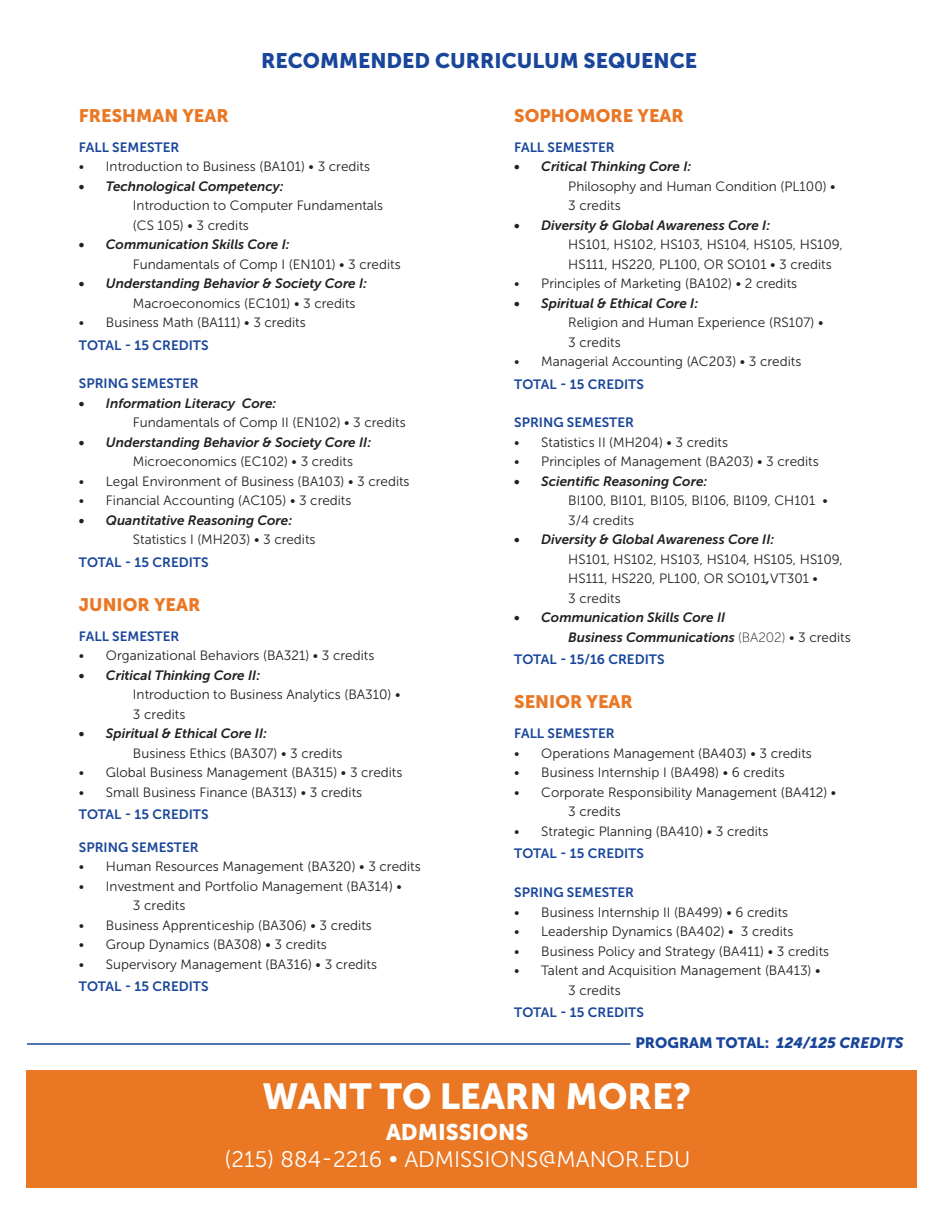
<style>
.page{position:relative;width:945px;height:1215px;background:#fff}
.page>*{position:absolute;margin:0;border:0;box-sizing:border-box;transform-origin:0 0}
.t1{font:36px "Museo Sans 900";color:#fff}
.t2{font:22.5px "Museo Sans 300";color:#fff}
.t3{font:22.5px "Museo Sans 900";color:#fff}
.t4{font:21px "Museo Sans 900";color:#19469a}
.t5{font:18px "Museo Sans 900";color:#ea7724}
.t6{font:italic 15px "Museo Sans 900";color:#19469a}
.t7{font:13.5px/19.5px "Museo Sans 300";color:#231f20}
.t8{font:italic 13.5px/19.5px "Museo Sans 700";color:#231f20}
.t9{font:13.5px "Museo Sans 700";color:#19469a}
.s1{font-family:"Museo Sans 700";font-style:italic}
.s2{font-family:"Museo Sans 300";font-style:normal}
.s3{font-family:"Museo Sans 100";font-style:normal}
.s4{font-style:normal}
</style>
<div class="page">
<hr style="left:27px;top:1043px;width:604px;height:2px;background:#19469a">
<div style="left:26px;top:1070px;width:891px;height:118px;background:#ea7724"></div>
<p class="t4" style="left:261px;top:48px;width:438px">RECOMMENDED CURRICULUM SEQUENCE</p>
<p class="t5" style="left:79px;top:105px;width:151px">FRESHMAN YEAR</p>
<p class="t9" style="left:79px;top:139px;width:102px">FALL SEMESTER</p>
<p class="t7" style="left:79px;top:157px;width:293px">• Introduction to Business (BA101) • 3 credits</p>
<p class="t7" style="left:133px;top:176px;width:252px;text-indent:-54px"><span class="s1">• Technological Competency:<br></span>Introduction to Computer Fundamentals (CS 105) • 3 credits</p>
<p class="t7" style="left:133px;top:235px;width:269px;text-indent:-54px"><span class="s1">• Communication Skills Core I:<br></span>Fundamentals of Comp I (EN101) • 3 credits</p>
<p class="t8" style="left:133px;top:274px;width:236px;text-indent:-54px">• Understanding Behavior &amp; Society Core I:<br><span class="s2">Macroeconomics (EC101) • 3 credits</span></p>
<p class="t7" style="left:79px;top:313px;width:228px">• Business Math (BA111) • 3 credits</p>
<p class="t9" style="left:79px;top:337px;width:131px">TOTAL - 15 CREDITS</p>
<p class="t9" style="left:79px;top:376px;width:121px">SPRING SEMESTER</p>
<p class="t7" style="left:133px;top:393px;width:274px;text-indent:-54px"><span class="s1">• Information Literacy Core:<br></span>Fundamentals of Comp II (EN102) • 3 credits</p>
<p class="t8" style="left:133px;top:432px;width:240px;text-indent:-54px">• Understanding Behavior &amp; Society Core II:<br><span class="s2">Microeconomics (EC102) • 3 credits</span></p>
<p class="t7" style="left:79px;top:471px;width:332px">• Legal Environment of Business (BA103) • 3 credits</p>
<p class="t7" style="left:79px;top:491px;width:274px">• Financial Accounting (AC105) • 3 credits</p>
<p class="t8" style="left:133px;top:510px;width:184px;text-indent:-54px">• Quantitative Reasoning Core:<br><span class="s2">Statistics I (MH203) • 3 credits</span></p>
<p class="t9" style="left:79px;top:555px;width:131px">TOTAL - 15 CREDITS</p>
<p class="t5" style="left:79px;top:594px;width:123px">JUNIOR YEAR</p>
<p class="t9" style="left:79px;top:629px;width:102px">FALL SEMESTER</p>
<p class="t7" style="left:79px;top:646px;width:297px">• Organizational Behaviors (BA321) • 3 credits</p>
<p class="t7" style="left:133px;top:666px;width:269px;text-indent:-54px"><span class="s1">• Critical Thinking Core II:<br></span>Introduction to Business Analytics (BA310) •<br>3 credits</p>
<p class="t7" style="left:133px;top:724px;width:211px;text-indent:-54px"><span class="s1">• Spiritual &amp; Ethical Core II:<br></span>Business Ethics (BA307) • 3 credits</p>
<p class="t7" style="left:79px;top:763px;width:325px">• Global Business Management (BA315) • 3 credits</p>
<p class="t7" style="left:79px;top:783px;width:285px">• Small Business Finance (BA313) • 3 credits</p>
<p class="t9" style="left:79px;top:807px;width:131px">TOTAL - 15 CREDITS</p>
<p class="t9" style="left:79px;top:840px;width:121px">SPRING SEMESTER</p>
<p class="t7" style="left:79px;top:857px;width:343px">• Human Resources Management (BA320) • 3 credits</p>
<p class="t7" style="left:133px;top:876px;width:270px;text-indent:-54px">• Investment and Portfolio Management (BA314) •<br>3 credits</p>
<p class="t7" style="left:79px;top:915px;width:294px">• Business Apprenticeship (BA306) • 3 credits</p>
<p class="t7" style="left:79px;top:935px;width:249px">• Group Dynamics (BA308) • 3 credits</p>
<p class="t7" style="left:79px;top:954px;width:300px">• Supervisory Management (BA316) • 3 credits</p>
<p class="t9" style="left:79px;top:979px;width:131px">TOTAL - 15 CREDITS</p>
<p class="t5" style="left:514px;top:105px;width:171px">SOPHOMORE YEAR</p>
<p class="t9" style="left:514px;top:139px;width:102px">FALL SEMESTER</p>
<p class="t8" style="left:514px;top:157px;width:179px">• Critical Thinking Core I:</p>
<p class="t7" style="left:568px;top:176px;width:269px">Philosophy and Human Condition (PL100) •<br>3 credits</p>
<p class="t7" style="left:568px;top:215px;width:276px;text-indent:-54px"><span class="s1">• Diversity &amp; Global Awareness Core I:<br></span>HS101, HS102, HS103, HS104, HS105, HS109,<br>HS111, HS220, PL100, OR SO101 • 3 credits</p>
<p class="t7" style="left:514px;top:274px;width:284px">• Principles of Marketing (BA102) • 2 credits</p>
<p class="t7" style="left:568px;top:293px;width:257px;text-indent:-54px"><span class="s1">• Spiritual &amp; Ethical Core I:<br></span>Religion and Human Experience (RS107) •<br>3 credits</p>
<p class="t7" style="left:514px;top:352px;width:289px">• Managerial Accounting (AC203) • 3 credits</p>
<p class="t9" style="left:514px;top:376px;width:131px">TOTAL - 15 CREDITS</p>
<p class="t9" style="left:514px;top:415px;width:121px">SPRING SEMESTER</p>
<p class="t7" style="left:514px;top:432px;width:215px">• Statistics II (MH204) • 3 credits</p>
<p class="t7" style="left:514px;top:452px;width:306px">• Principles of Management (BA203) • 3 credits</p>
<p class="t7" style="left:568px;top:471px;width:261px;text-indent:-54px"><span class="s1">• Scientific Reasoning Core:<br></span>BI100, BI101, BI105, BI106, BI109, CH101 •<br>3/4 credits</p>
<p class="t7" style="left:568px;top:530px;width:276px;text-indent:-54px"><span class="s1">• Diversity &amp; Global Awareness Core II:<br></span>HS101, HS102, HS103, HS104, HS105, HS109,<br>HS111, HS220, PL100, OR SO101<span class="s1">,</span>VT301 •<br>3 credits</p>
<p class="t8" style="left:568px;top:608px;width:284px;text-indent:-54px">• Communication Skills Core II<br>Business Communications <span class="s3">(BA202)</span> <span class="s2">• 3 credits</span></p>
<p class="t9" style="left:514px;top:652px;width:152px">TOTAL - 15/16 CREDITS</p>
<p class="t5" style="left:514px;top:692px;width:120px">SENIOR YEAR</p>
<p class="t9" style="left:514px;top:726px;width:102px">FALL SEMESTER</p>
<p class="t7" style="left:514px;top:744px;width:299px">• Operations Management (BA403) • 3 credits</p>
<p class="t7" style="left:514px;top:763px;width:272px">• Business Internship I (BA498) • 6 credits</p>
<p class="t7" style="left:568px;top:783px;width:270px;text-indent:-54px">• Corporate Responsibility Management (BA412) •<br>3 credits</p>
<p class="t7" style="left:514px;top:822px;width:256px">• Strategic Planning (BA410) • 3 credits</p>
<p class="t9" style="left:514px;top:846px;width:131px">TOTAL - 15 CREDITS</p>
<p class="t9" style="left:514px;top:885px;width:121px">SPRING SEMESTER</p>
<p class="t7" style="left:514px;top:902px;width:275px">• Business Internship II (BA499) • 6 credits</p>
<p class="t7" style="left:514px;top:922px;width:281px">• Leadership Dynamics (BA402) • 3 credits</p>
<p class="t7" style="left:514px;top:941px;width:316px">• Business Policy and Strategy (BA411) • 3 credits</p>
<p class="t7" style="left:568px;top:961px;width:254px;text-indent:-54px">• Talent and Acquisition Management (BA413) •<br>3 credits</p>
<p class="t9" style="left:514px;top:1005px;width:131px">TOTAL - 15 CREDITS</p>
<p class="t6" style="left:635px;top:1034px;width:270px"><span class="s4">PROGRAM TOTAL:</span> 124/125 CREDITS</p>
<p class="t1" style="left:262px;top:1076px;width:430px">WANT TO LEARN MORE?</p>
<p class="t3" style="left:386px;top:1119px;width:144px">ADMISSIONS</p>
<p class="t2" style="left:224px;top:1147px;width:468px">(215) 884-2216 • ADMISSIONS@MANOR.EDU</p>
</div>
